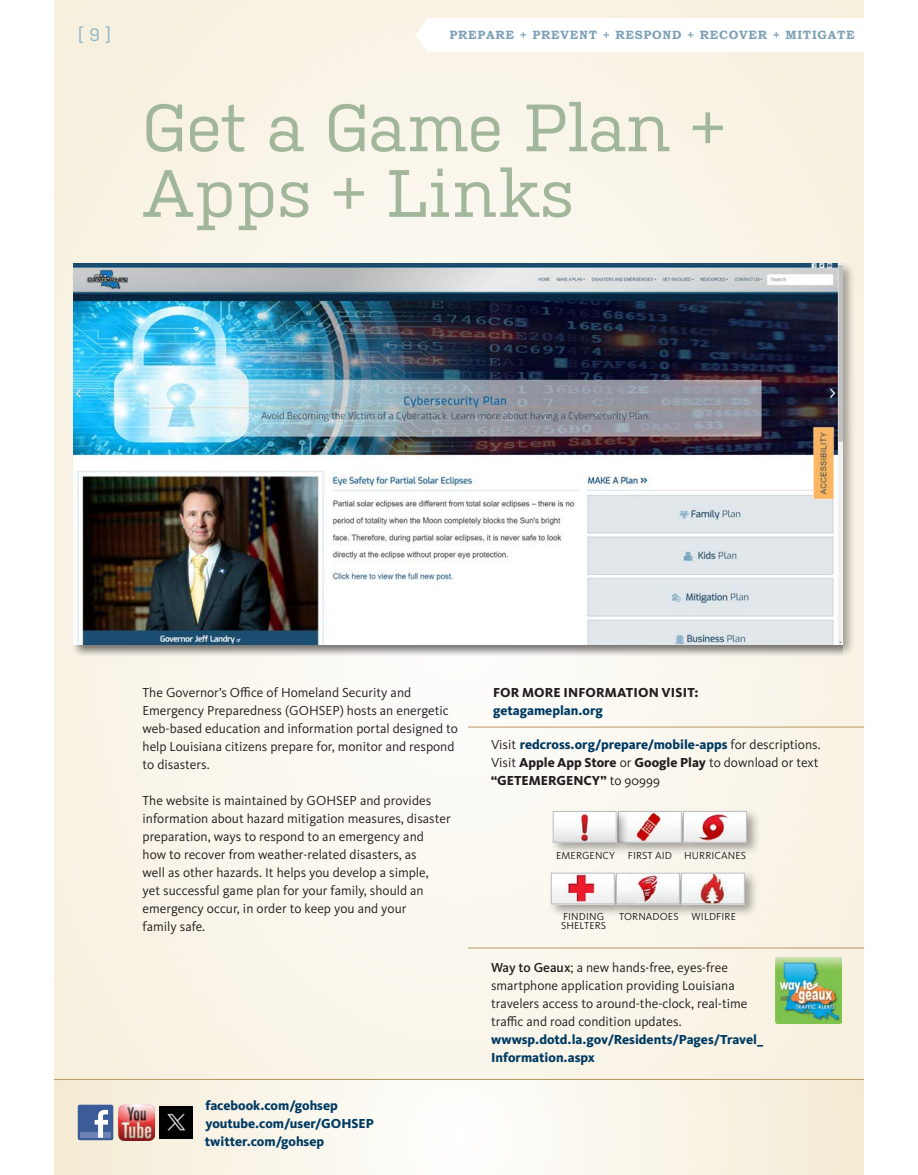
<style>
.page{position:relative;width:918px;height:1175px;background:#fff}
.page>*{position:absolute;margin:0;border:0;box-sizing:border-box;transform-origin:0 0}
.t1{font:66.75px/65.6px "Kulturista";color:#a1b69b}
.t2{font:18px "Kulturista";color:#92b6c7}
.Body{font:13.5px/18px "Kievit OT";color:#231f20}
.Body-2{font:800 13.5px/18px "Kievit OT";color:#003a62}
.Links{font:800 13.5px "Kievit OT";color:#003a62}
.Body-3{font:800 13.5px "Kievit OT";letter-spacing:.01em;color:#231f20}
.t3{font:700 12px "Bookman Old Style";letter-spacing:.06em;color:#386e8f}
.Body-4{font:10.5px "Kievit OT";letter-spacing:.01em;color:#231f20}
.s1{font-weight:800;color:#003a62}
.s2{font-weight:800}
.s3{font-weight:500}
</style>
<div class="page">
<div style="left:54px;top:0;width:810px;height:1174px;background:#f9f5e9"></div>
<svg style="left:54px;top:1080px;width:810px;height:94px"></svg>
<img style="left:159px;top:1106px;width:33px;height:32px">
<div style="left:78px;top:1104px;width:35px;height:36px;background:#3b5b99;border-radius:2px"></div>
<div style="left:80px;top:1132px;width:31px;height:5px;background:#6d84b3"></div>
<svg style="left:95px;top:1109px;width:13px;height:28px"></svg>
<img style="left:119px;top:1104px;width:36px;height:36px">
<div style="left:71px;top:261px;width:785px;height:397px;background:#231f20;opacity:.4"></div>
<div style="left:74px;top:264px;width:768px;height:393px;background:#231f20;opacity:.4"></div>
<img style="left:74px;top:264px;width:768px;height:380px">
<hr style="left:54px;top:1079px;width:810px;height:1px;background:#b99764">
<hr style="left:468px;top:727px;width:396px;height:1px;background:#b99764">
<hr style="left:468px;top:947px;width:396px;height:1px;background:#b99764">
<div style="left:615px;top:808px;width:80px;height:48px;background:#231f20;opacity:.4"></div>
<img style="left:630px;top:813px;width:50px;height:27px">
<div style="left:618px;top:811px;width:64px;height:31px;border:1px solid #bcbdc0"></div>
<div style="left:680px;top:808px;width:80px;height:48px;background:#231f20;opacity:.4"></div>
<div style="left:683px;top:811px;width:64px;height:31px;border:1px solid #bcbdc0"></div>
<div style="left:548px;top:870px;width:80px;height:47px;background:#231f20;opacity:.4"></div>
<img style="left:553px;top:875px;width:59px;height:27px">
<div style="left:551px;top:873px;width:63px;height:31px;border:1px solid #bcbdc0"></div>
<div style="left:613px;top:870px;width:80px;height:47px;background:#231f20;opacity:.4"></div>
<img style="left:618px;top:875px;width:60px;height:27px">
<div style="left:616px;top:873px;width:64px;height:31px;border:1px solid #bcbdc0"></div>
<div style="left:678px;top:870px;width:80px;height:47px;background:#231f20;opacity:.4"></div>
<div style="left:681px;top:873px;width:64px;height:31px;border:1px solid #bcbdc0"></div>
<div style="left:550px;top:808px;width:80px;height:48px;background:#231f20;opacity:.4"></div>
<img style="left:555px;top:813px;width:59px;height:27px">
<div style="left:553px;top:811px;width:63px;height:31px;border:1px solid #bcbdc0"></div>
<div style="left:416px;top:18px;width:448px;height:34px;background:#fff"></div>
<img style="left:775px;top:957px;width:67px;height:67px">
<p class="t2" style="left:78px;top:21px;width:34px">[ 9 ]</p>
<p class="t3" style="left:449px;top:27px;width:407px">PREPARE + PREVENT + RESPOND + RECOVER + MITIGATE</p>
<p class="t1" style="left:143px;top:90px;width:584px">Get a Game Plan +<br>Apps + Links</p>
<p class="Body" style="left:143px;top:683px;width:317px">The Governor’s Office of Homeland Security and Emergency Preparedness (GOHSEP) hosts an energetic web-based education and information portal designed to help Louisiana citizens prepare for, monitor and respond to disasters.</p>
<p class="Body" style="left:143px;top:791px;width:310px">The website is maintained by GOHSEP and provides information about hazard mitigation measures, disaster preparation, ways to respond to an emergency and how to recover from weather-related disasters, as<br>well as other hazards. It helps you develop a simple,<br>yet successful game plan for your family, should an emergency occur, in order to keep you and your<br>family safe.</p>
<p class="Links" style="left:205px;top:1096px;width:134px">facebook.com/gohsep</p>
<p class="Links" style="left:205px;top:1114px;width:170px">youtube.com/user/GOHSEP</p>
<p class="Links" style="left:205px;top:1132px;width:121px">twitter.com/gohsep</p>
<p class="Body-3" style="left:493px;top:684px;width:207px">FOR MORE INFORMATION VISIT:</p>
<p class="Body-2" style="left:493px;top:701px;width:111px">getagameplan.org</p>
<p class="Body" style="left:491px;top:735px;width:331px">Visit <span class="s1">redcross.org/prepare/mobile-apps</span> for descriptions.<br>Visit <span class="s2">Apple App Store</span> or <span class="s2">Google Play</span> to download or text <span class="s2">“GETEMERGENCY”</span> to 90999</p>
<p class="Body-4" style="left:556px;top:848px;width:60px">EMERGENCY</p>
<p class="Body-4" style="left:628px;top:848px;width:46px">FIRST AID</p>
<p class="Body-4" style="left:684px;top:848px;width:63px">HURRICANES</p>
<p class="Body-4" style="left:563px;top:910px;width:43px">FINDING</p>
<p class="Body-4" style="left:561px;top:919px;width:46px">SHELTERS</p>
<p class="Body-4" style="left:619px;top:910px;width:61px">TORNADOES</p>
<p class="Body-4" style="left:692px;top:910px;width:46px">WILDFIRE</p>
<p class="Body" style="left:491px;top:958px;width:258px"><span class="s3">Way to Geaux</span>; a new hands-free, eyes-free smartphone application providing Louisiana travelers access to around-the-clock, real-time traffic and road condition updates.</p>
<p class="Body-2" style="left:491px;top:1030px;width:274px">wwwsp.dotd.la.gov/Residents/Pages/Travel_<br>Information.aspx</p>
</div>
